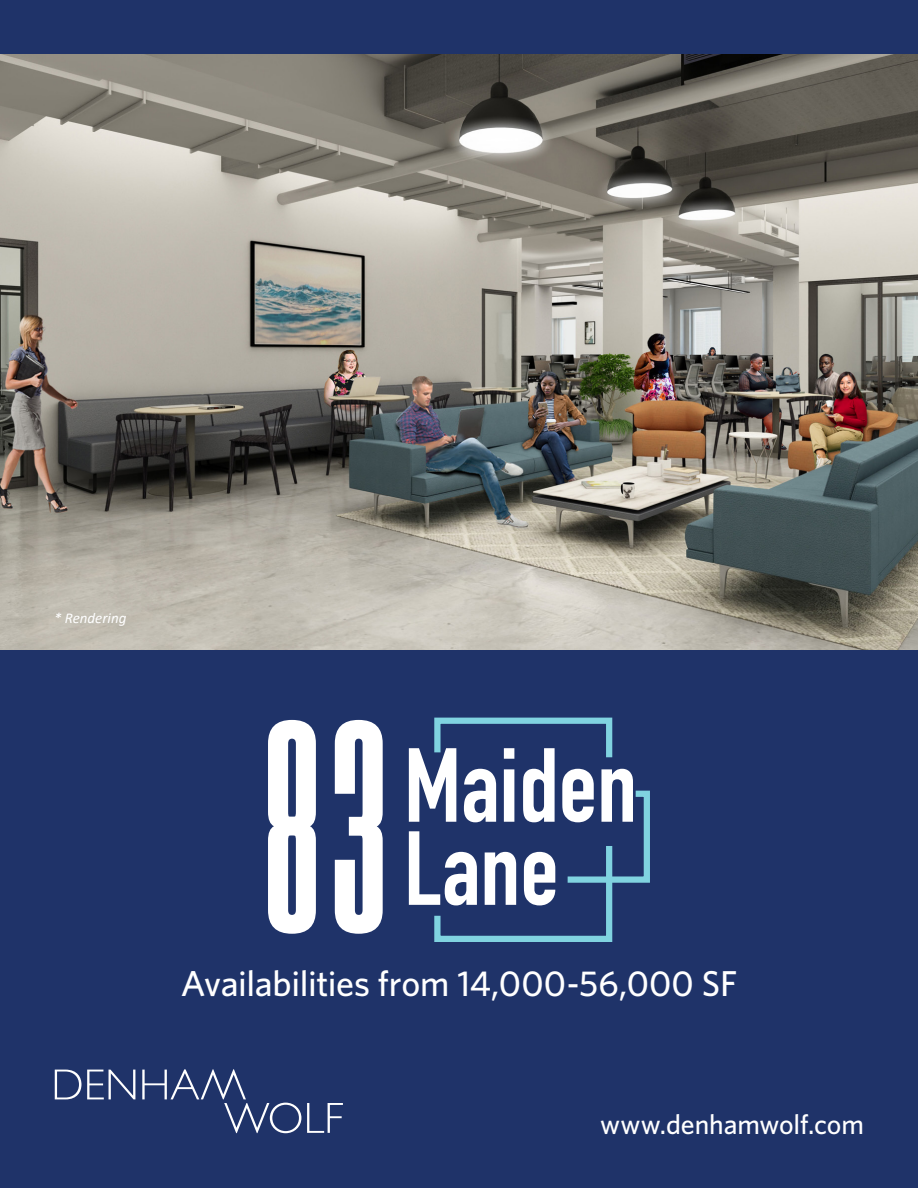
<style>
.page{position:relative;width:918px;height:1188px;background:#1f3369}
.page>*{position:absolute;margin:0;border:0;box-sizing:border-box;transform-origin:0 0}
.t1{font:500 36px "Whitney";letter-spacing:-.01em;color:#fff}
.t2{font:500 27.75px "Whitney";letter-spacing:-.005em;color:#fff}
.t3{font:italic 15px "Calibri";color:#fff}
</style>
<div class="page">
<img style="left:0;top:54px;width:918px;height:595px">
<svg style="left:268px;top:720px;width:115px;height:214px"></svg>
<svg style="left:409px;top:717px;width:241px;height:225px"></svg>
<svg style="left:55px;top:1070px;width:26px;height:29px"></svg>
<svg style="left:87px;top:1070px;width:48px;height:29px"></svg>
<svg style="left:142px;top:1069px;width:159px;height:64px"></svg>
<svg style="left:307px;top:1103px;width:36px;height:30px"></svg>
<p class="t3" style="left:54px;top:607px;width:74px">* Rendering</p>
<p class="t1" style="left:181px;top:959px;width:558px">Availabilities from 14,000-56,000 SF</p>
<p class="t2" style="left:600px;top:1106px;width:265px">www.denhamwolf.com</p>
</div>
